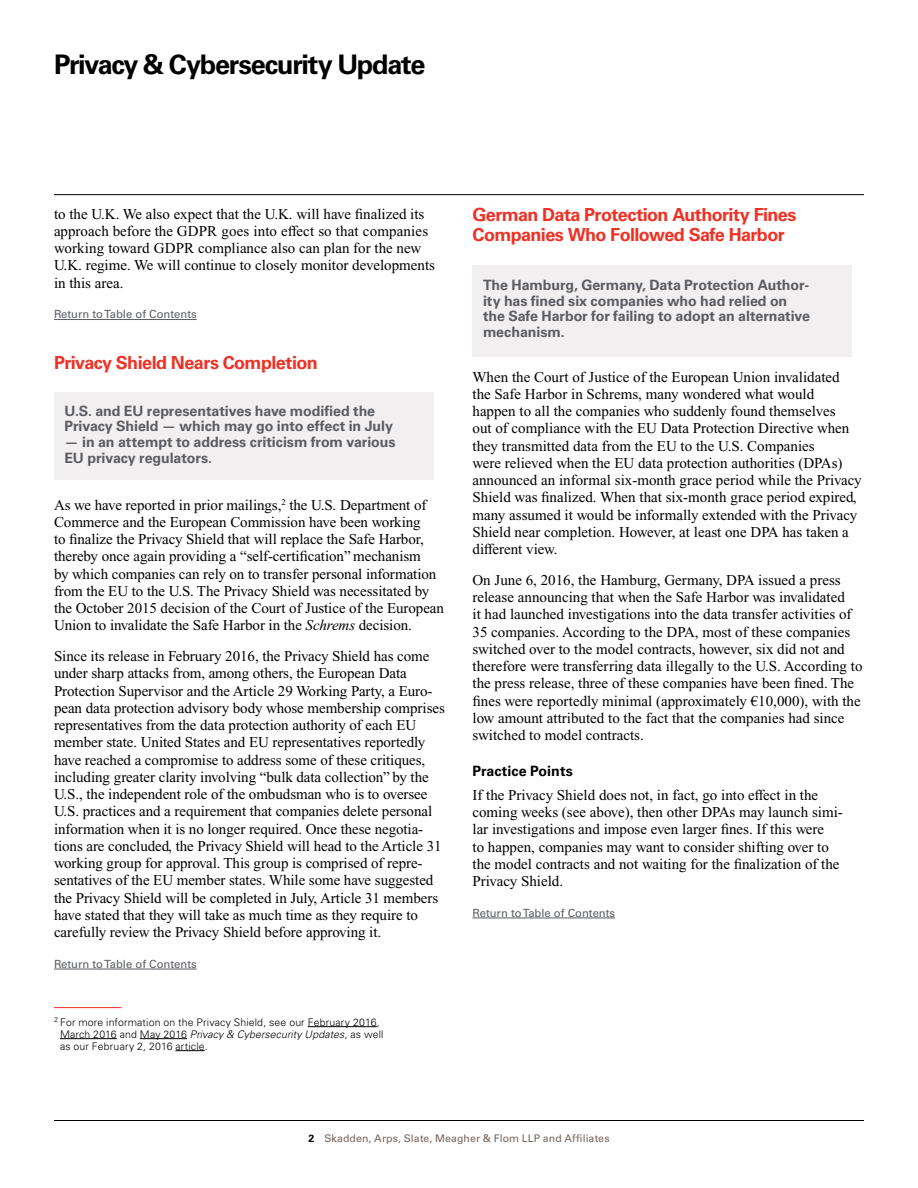
<style>
.page{position:relative;width:918px;height:1188px;background:#fff}
.page>*{position:absolute;margin:0;border:0;box-sizing:border-box;transform-origin:0 0}
.t1{font:700 27px "Univers LT Std";letter-spacing:-.045em;color:#000}
.t2{font:700 18px/19.5px "Univers LT Std";letter-spacing:-.03em;color:#ee3124}
.t3{font:15px/17.2px "Times New Roman PS Std";letter-spacing:-.005em;color:#000}
.t4{font:700 14.25px/15.8px "Univers LT Std";letter-spacing:-.005em;color:#5b5d62}
.t5{font:700 14.25px "Univers LT Std";color:#000}
.t6{font:11.25px "Univers LT Std";color:#5b5d62}
.t7{font:300 10.5px/12px "Univers LT Std";letter-spacing:.015em;color:#000}
.t8{font:10.5px "Univers LT Std";letter-spacing:.01em;color:#74645a}
.s1{font-style:italic}
.s2{font-weight:700;color:#000}
</style>
<div class="page">
<hr style="left:54px;top:319px;width:143px;height:1px;background:#5b5d62">
<hr style="left:54px;top:969px;width:143px;height:1px;background:#5b5d62">
<hr style="left:54px;top:1007px;width:68px;height:1px;background:#ee3124">
<hr style="left:308px;top:1026px;width:69px;height:1px;background:#000">
<hr style="left:60px;top:1038px;width:57px;height:1px;background:#000">
<hr style="left:140px;top:1038px;width:47px;height:1px;background:#000">
<hr style="left:175px;top:1050px;width:30px;height:1px;background:#000">
<hr style="left:472px;top:918px;width:143px;height:1px;background:#5b5d62">
<div style="left:54px;top:393px;width:380px;height:87px;background:#f1efef"></div>
<div style="left:472px;top:265px;width:380px;height:92px;background:#f1efef"></div>
<hr style="left:54px;top:1120px;width:810px;height:1px;background:#000">
<hr style="left:54px;top:194px;width:810px;height:1px;background:#000">
<h1 class="t1" style="left:54px;top:48px;width:373px">Privacy &amp; Cybersecurity Update</h1>
<p class="t3" style="left:54px;top:205px;width:383px">to the U.K. We also expect that the U.K. will have finalized its approach before the GDPR goes into effect so that companies working toward GDPR compliance also can plan for the new U.K. regime. We will continue to closely monitor developments in this area.</p>
<p class="t6" style="left:54px;top:308px;width:144px">Return to Table of Contents</p>
<p class="t2" style="left:54px;top:353px;width:265px">Privacy Shield Nears Completion</p>
<p class="t4" style="left:64px;top:400px;width:330px">U.S. and EU representatives have modified the<br>Privacy Shield — which may go into effect in July</p>
<p class="t4" style="left:64px;top:431px;width:333px">— in an attempt to address criticism from various<br>EU privacy regulators.</p>
<p class="t3" style="left:54px;top:496px;width:392px">As we have reported in prior mailings,<sup>2</sup> the U.S. Department of Commerce and the European Commission have been working<br>to finalize the Privacy Shield that will replace the Safe Harbor, thereby once again providing a “self-certification” mechanism<br>by which companies can rely on to transfer personal information from the EU to the U.S. The Privacy Shield was necessitated by the October 2015 decision of the Court of Justice of the European Union to invalidate the Safe Harbor in the <span class="s1">Schrems</span> decision.</p>
<p class="t3" style="left:54px;top:648px;width:392px">Since its release in February 2016, the Privacy Shield has come under sharp attacks from, among others, the European Data Protection Supervisor and the Article 29 Working Party, a Euro&shy;pean data protection advisory body whose membership comprises representatives from the data protection authority of each EU member state. United States and EU representatives reportedly have reached a compromise to address some of these critiques, including greater clarity involving “bulk data collection” by the U.S., the independent role of the ombudsman who is to oversee U.S. practices and a requirement that companies delete personal information when it is no longer required. Once these negotia&shy;tions are concluded, the Privacy Shield will head to the Article 31 working group for approval. This group is comprised of repre&shy;sentatives of the EU member states. While some have suggested the Privacy Shield will be completed in July, Article 31 members have stated that they will take as much time as they require to carefully review the Privacy Shield before approving it.</p>
<p class="t6" style="left:54px;top:957px;width:144px">Return to Table of Contents</p>
<p class="t7" style="left:60px;top:1016px;width:325px;text-indent:-6px"><sup>2</sup> For more information on the Privacy Shield, see our February 2016,<br>March 2016 and May 2016 <span class="s1">Privacy &amp; Cybersecurity Updates</span>, as well as our February 2, 2016 article.</p>
<p class="t2" style="left:472px;top:205px;width:326px">German Data Protection Authority Fines<br>Companies Who Followed Safe Harbor</p>
<p class="t4" style="left:483px;top:277px;width:329px">The Hamburg, Germany, Data Protection Author&shy;ity has fined six companies who had relied on the Safe Harbor for failing to adopt an alternative mechanism.</p>
<p class="t3" style="left:472px;top:368px;width:391px">When the Court of Justice of the European Union invalidated the Safe Harbor in Schrems, many wondered what would<br>happen to all the companies who suddenly found themselves<br>out of compliance with the EU Data Protection Directive when they transmitted data from the EU to the U.S. Companies<br>were relieved when the EU data protection authorities (DPAs) announced an informal six-month grace period while the Privacy Shield was finalized. When that six-month grace period expired, many assumed it would be informally extended with the Privacy Shield near completion. However, at least one DPA has taken a different view.</p>
<p class="t3" style="left:472px;top:571px;width:392px">On June 6, 2016, the Hamburg, Germany, DPA issued a press release announcing that when the Safe Harbor was invalidated<br>it had launched investigations into the data transfer activities of 35 companies. According to the DPA, most of these companies switched over to the model contracts, however, six did not and therefore were transferring data illegally to the U.S. According to the press release, three of these companies have been fined. The fines were reportedly minimal (approximately €10,000), with the low amount attributed to the fact that the companies had since switched to model contracts.</p>
<p class="t5" style="left:472px;top:762px;width:102px">Practice Points</p>
<p class="t3" style="left:472px;top:786px;width:372px">If the Privacy Shield does not, in fact, go into effect in the coming weeks (see above), then other DPAs may launch simi&shy;lar investigations and impose even larger fines. If this were<br>to happen, companies may want to consider shifting over to the model contracts and not waiting for the finalization of the Privacy Shield.</p>
<p class="t6" style="left:472px;top:906px;width:144px">Return to Table of Contents</p>
<p class="t8" style="left:308px;top:1132px;width:303px"><span class="s2">2</span> Skadden, Arps, Slate, Meagher &amp; Flom LLP and Affiliates</p>
</div>
